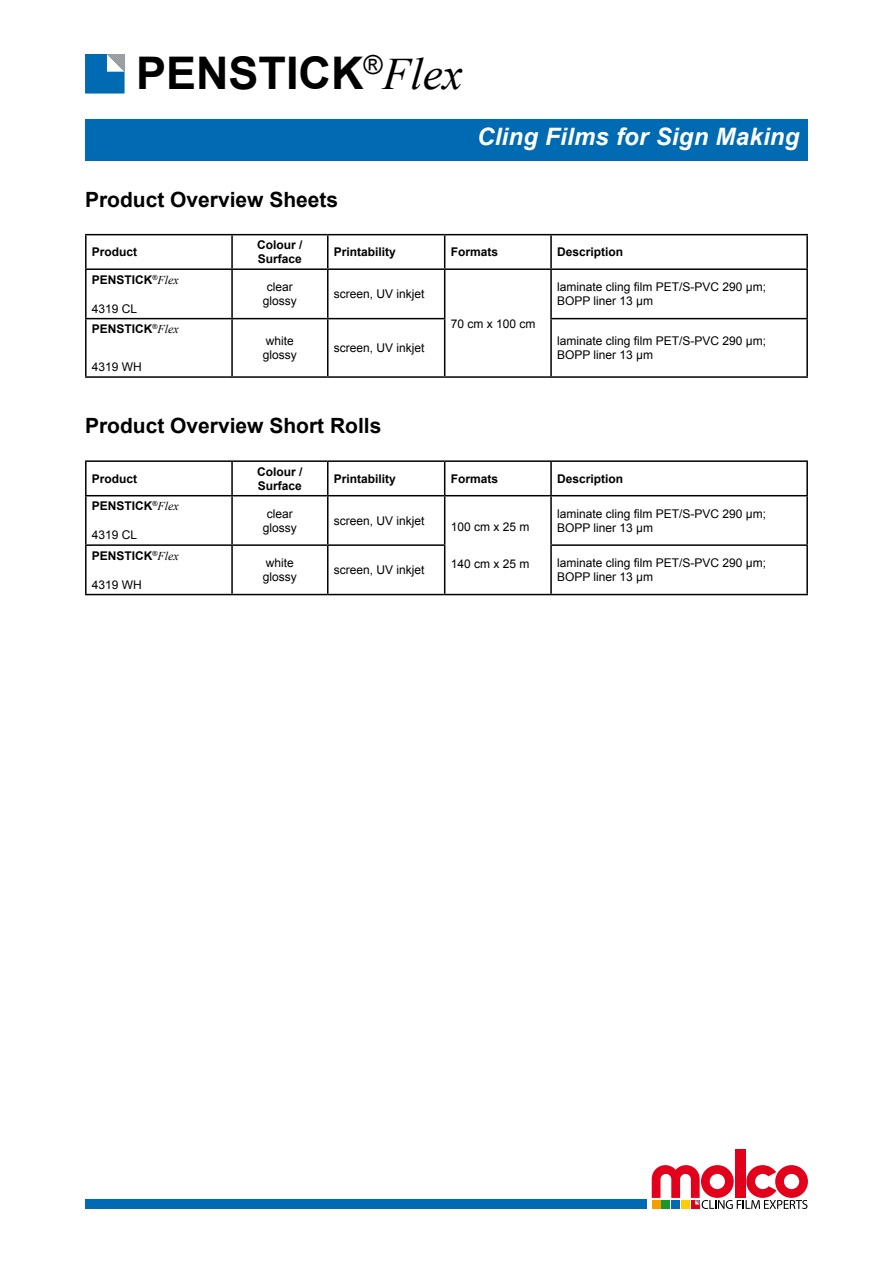
<style>
.page{position:relative;width:893px;height:1263px;background:#fff}
.page>*{position:absolute;margin:0;border:0;box-sizing:border-box;transform-origin:0 0}
.t1{font:700 45px "Arial";color:#000}
.t2{font:italic 700 24px "Arial";letter-spacing:.01em;color:#fff}
.t3{font:700 21px "Arial";color:#000}
.t4{font:12px/13.8px "Arial";color:#000}
.t5{font:700 12px/13.8px "Arial";color:#000}
.s1{font-family:"Times New Roman";font-weight:400;font-style:italic}
</style>
<div class="page">
<div style="left:85px;top:54px;width:40px;height:40px;background:#006ab3"></div>
<svg style="left:107px;top:54px;width:18px;height:18px"></svg>
<div style="left:735px;top:1150px;width:10px;height:48px;background:#e2001a"></div>
<svg style="left:652px;top:1165px;width:156px;height:44px"></svg>
<div style="left:85px;top:1200px;width:561px;height:9px;background:#006ab3"></div>
<hr style="left:85px;top:234px;width:147px;height:1px;background:#000">
<hr style="left:85px;top:235px;width:2px;height:33px;background:#000">
<hr style="left:232px;top:234px;width:96px;height:1px;background:#000">
<hr style="left:231px;top:235px;width:2px;height:33px;background:#000">
<hr style="left:328px;top:234px;width:117px;height:1px;background:#000">
<hr style="left:327px;top:235px;width:1px;height:33px;background:#000">
<hr style="left:445px;top:234px;width:106px;height:1px;background:#000">
<hr style="left:444px;top:235px;width:1px;height:33px;background:#000">
<hr style="left:551px;top:234px;width:257px;height:1px;background:#000">
<hr style="left:550px;top:235px;width:2px;height:33px;background:#000">
<hr style="left:806px;top:235px;width:2px;height:33px;background:#000">
<hr style="left:85px;top:268px;width:147px;height:2px;background:#000">
<hr style="left:85px;top:270px;width:2px;height:48px;background:#000">
<hr style="left:232px;top:268px;width:96px;height:2px;background:#000">
<hr style="left:231px;top:270px;width:2px;height:48px;background:#000">
<hr style="left:328px;top:268px;width:117px;height:2px;background:#000">
<hr style="left:327px;top:270px;width:1px;height:48px;background:#000">
<hr style="left:445px;top:268px;width:106px;height:2px;background:#000">
<hr style="left:444px;top:270px;width:1px;height:48px;background:#000">
<hr style="left:551px;top:268px;width:257px;height:2px;background:#000">
<hr style="left:550px;top:270px;width:2px;height:48px;background:#000">
<hr style="left:806px;top:270px;width:2px;height:48px;background:#000">
<hr style="left:85px;top:318px;width:147px;height:1px;background:#000">
<hr style="left:85px;top:319px;width:2px;height:57px;background:#000">
<hr style="left:232px;top:318px;width:96px;height:1px;background:#000">
<hr style="left:231px;top:319px;width:2px;height:57px;background:#000">
<hr style="left:328px;top:318px;width:117px;height:1px;background:#000">
<hr style="left:327px;top:319px;width:1px;height:57px;background:#000">
<hr style="left:444px;top:319px;width:1px;height:57px;background:#000">
<hr style="left:550px;top:318px;width:258px;height:1px;background:#000">
<hr style="left:550px;top:319px;width:2px;height:57px;background:#000">
<hr style="left:806px;top:319px;width:2px;height:57px;background:#000">
<hr style="left:85px;top:376px;width:147px;height:2px;background:#000">
<hr style="left:232px;top:376px;width:96px;height:2px;background:#000">
<hr style="left:328px;top:376px;width:117px;height:2px;background:#000">
<hr style="left:445px;top:376px;width:106px;height:2px;background:#000">
<hr style="left:551px;top:376px;width:257px;height:2px;background:#000">
<hr style="left:85px;top:460px;width:147px;height:2px;background:#000">
<hr style="left:85px;top:462px;width:2px;height:33px;background:#000">
<hr style="left:232px;top:460px;width:96px;height:2px;background:#000">
<hr style="left:231px;top:462px;width:2px;height:33px;background:#000">
<hr style="left:328px;top:460px;width:117px;height:2px;background:#000">
<hr style="left:327px;top:462px;width:1px;height:33px;background:#000">
<hr style="left:445px;top:460px;width:106px;height:2px;background:#000">
<hr style="left:444px;top:462px;width:1px;height:33px;background:#000">
<hr style="left:551px;top:460px;width:257px;height:2px;background:#000">
<hr style="left:550px;top:462px;width:2px;height:33px;background:#000">
<hr style="left:806px;top:462px;width:2px;height:33px;background:#000">
<hr style="left:85px;top:495px;width:147px;height:1px;background:#000">
<hr style="left:85px;top:496px;width:2px;height:48px;background:#000">
<hr style="left:232px;top:495px;width:96px;height:1px;background:#000">
<hr style="left:231px;top:496px;width:2px;height:48px;background:#000">
<hr style="left:328px;top:495px;width:117px;height:1px;background:#000">
<hr style="left:327px;top:496px;width:1px;height:48px;background:#000">
<hr style="left:445px;top:495px;width:106px;height:1px;background:#000">
<hr style="left:444px;top:496px;width:1px;height:48px;background:#000">
<hr style="left:551px;top:495px;width:257px;height:1px;background:#000">
<hr style="left:550px;top:496px;width:2px;height:48px;background:#000">
<hr style="left:806px;top:496px;width:2px;height:48px;background:#000">
<hr style="left:85px;top:544px;width:147px;height:2px;background:#000">
<hr style="left:85px;top:546px;width:2px;height:48px;background:#000">
<hr style="left:232px;top:544px;width:96px;height:2px;background:#000">
<hr style="left:231px;top:546px;width:2px;height:48px;background:#000">
<hr style="left:328px;top:544px;width:117px;height:2px;background:#000">
<hr style="left:327px;top:546px;width:1px;height:48px;background:#000">
<hr style="left:444px;top:546px;width:1px;height:48px;background:#000">
<hr style="left:550px;top:544px;width:258px;height:2px;background:#000">
<hr style="left:550px;top:546px;width:2px;height:48px;background:#000">
<hr style="left:806px;top:546px;width:2px;height:48px;background:#000">
<hr style="left:85px;top:594px;width:147px;height:1px;background:#000">
<hr style="left:232px;top:594px;width:96px;height:1px;background:#000">
<hr style="left:328px;top:594px;width:117px;height:1px;background:#000">
<hr style="left:445px;top:594px;width:106px;height:1px;background:#000">
<hr style="left:551px;top:594px;width:257px;height:1px;background:#000">
<div style="left:85px;top:119px;width:723px;height:42px;background:#006ab3"></div>
<h1 class="t1" style="left:136px;top:43px;width:328px">PENSTICK<sup>®</sup><span class="s1">Flex</span></h1>
<h3 class="t3" style="left:85px;top:185px;width:255px">Product Overview Sheets</h3>
<h2 class="t2" style="left:477px;top:121px;width:324px">Cling Films for Sign Making</h2>
<p class="t5" style="left:92px;top:246px;width:47px">Product</p>
<p class="t5" style="left:257px;top:239px;width:47px">Colour /<br>Surface</p>
<p class="t5" style="left:334px;top:246px;width:64px">Printability</p>
<p class="t5" style="left:451px;top:246px;width:49px">Formats</p>
<p class="t5" style="left:557px;top:246px;width:68px">Description</p>
<p class="t5" style="left:92px;top:273px;width:89px">PENSTICK<sup>®</sup><span class="s1">Flex</span></p>
<p class="t4" style="left:92px;top:302px;width:47px">4319 CL</p>
<p class="t4" style="left:557px;top:280px;width:210px">laminate cling film PET/S-PVC 290 µm;<br>BOPP liner 13 µm</p>
<p class="t4" style="left:263px;top:280px;width:36px;text-align:center">clear glossy</p>
<p class="t4" style="left:334px;top:287px;width:92px">screen, UV inkjet</p>
<p class="t5" style="left:92px;top:323px;width:89px">PENSTICK<sup>®</sup><span class="s1">Flex</span></p>
<p class="t4" style="left:92px;top:360px;width:52px">4319 WH</p>
<p class="t4" style="left:451px;top:316px;width:86px">70 cm x 100 cm</p>
<p class="t4" style="left:263px;top:334px;width:36px">white glossy</p>
<p class="t4" style="left:334px;top:341px;width:92px">screen, UV inkjet</p>
<p class="t4" style="left:557px;top:334px;width:210px">laminate cling film PET/S-PVC 290 µm;<br>BOPP liner 13 µm</p>
<h3 class="t3" style="left:85px;top:412px;width:298px">Product Overview Short Rolls</h3>
<p class="t5" style="left:92px;top:472px;width:47px">Product</p>
<p class="t5" style="left:257px;top:465px;width:47px">Colour /<br>Surface</p>
<p class="t5" style="left:334px;top:472px;width:64px">Printability</p>
<p class="t5" style="left:451px;top:472px;width:49px">Formats</p>
<p class="t5" style="left:557px;top:472px;width:68px">Description</p>
<p class="t5" style="left:92px;top:500px;width:89px">PENSTICK<sup>®</sup><span class="s1">Flex</span></p>
<p class="t4" style="left:92px;top:528px;width:47px">4319 CL</p>
<p class="t4" style="left:557px;top:507px;width:210px">laminate cling film PET/S-PVC 290 µm;<br>BOPP liner 13 µm</p>
<p class="t4" style="left:263px;top:507px;width:36px;text-align:center">clear glossy</p>
<p class="t4" style="left:334px;top:514px;width:92px">screen, UV inkjet</p>
<p class="t4" style="left:451px;top:520px;width:80px">100 cm x 25 m</p>
<p class="t4" style="left:451px;top:557px;width:80px">140 cm x 25 m</p>
<p class="t5" style="left:92px;top:549px;width:89px">PENSTICK<sup>®</sup><span class="s1">Flex</span></p>
<p class="t4" style="left:92px;top:577px;width:52px">4319 WH</p>
<p class="t4" style="left:263px;top:556px;width:36px">white glossy</p>
<p class="t4" style="left:334px;top:563px;width:92px">screen, UV inkjet</p>
<p class="t4" style="left:557px;top:556px;width:210px">laminate cling film PET/S-PVC 290 µm;<br>BOPP liner 13 µm</p>
</div>
